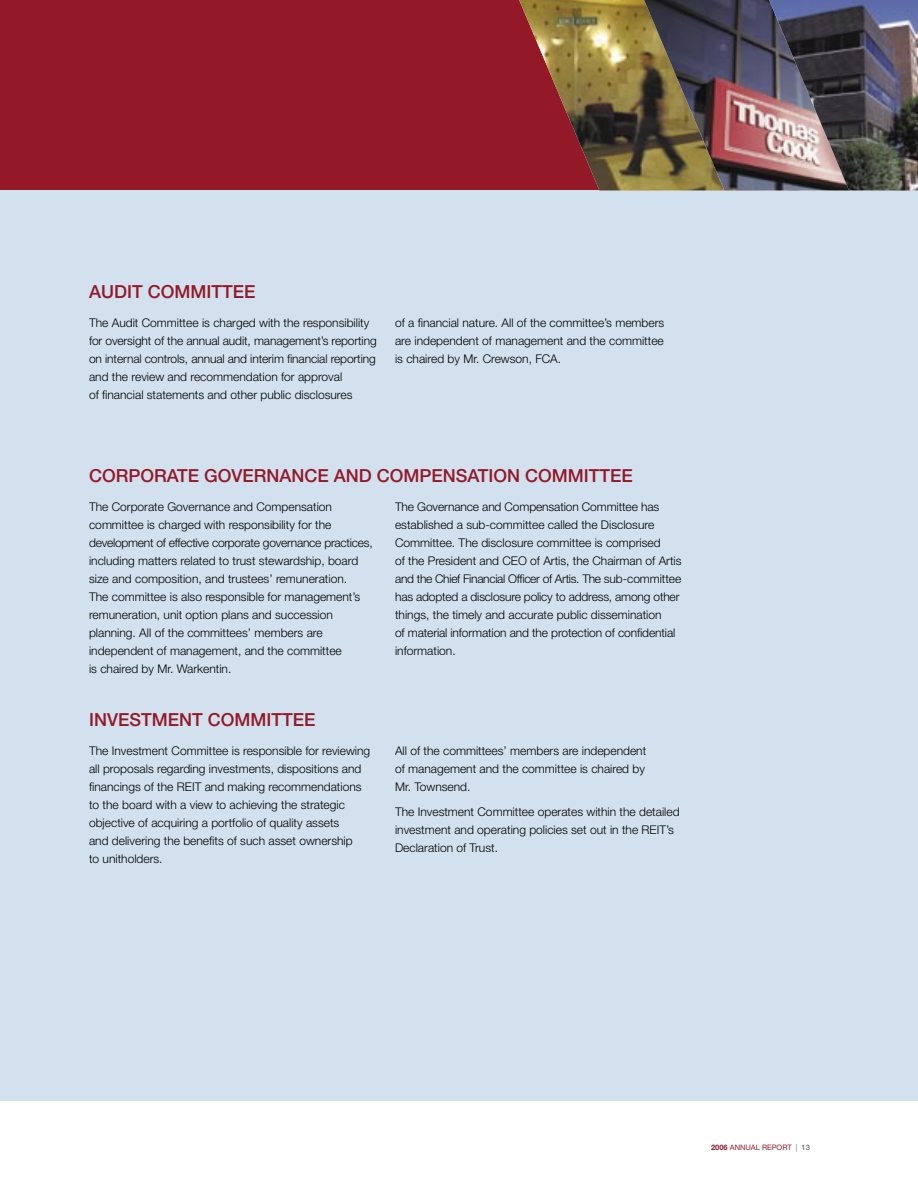
<style>
.page{position:relative;width:918px;height:1188px;background:#fff}
.page>*{position:absolute;margin:0;border:0;box-sizing:border-box;transform-origin:0 0}
.t1{font:500 18px "Helvetica Neue LT Std";color:#931929}
.t2{font:300 12px/18px "Helvetica Neue LT Std";color:#000}
.t3{font:7.5px "Helvetica Neue LT Std";color:#931929}
.s1{font-weight:700}
.s2{color:#606972}
.s3{font-weight:500;color:#606972}
</style>
<div class="page">
<div style="left:0;top:190px;width:918px;height:911px;background:#d3e1ee"></div>
<div style="left:89px;top:318px;width:280px;height:12px;background:#d3e1ee"></div>
<div style="left:89px;top:337px;width:288px;height:11px;background:#d3e1ee"></div>
<div style="left:90px;top:355px;width:286px;height:11px;background:#d3e1ee"></div>
<div style="left:89px;top:373px;width:253px;height:10px;background:#d3e1ee"></div>
<div style="left:90px;top:391px;width:262px;height:10px;background:#d3e1ee"></div>
<div style="left:396px;top:319px;width:268px;height:8px;background:#d3e1ee"></div>
<div style="left:395px;top:337px;width:269px;height:11px;background:#d3e1ee"></div>
<div style="left:396px;top:354px;width:169px;height:11px;background:#d3e1ee"></div>
<div style="left:89px;top:502px;width:243px;height:11px;background:#d3e1ee"></div>
<div style="left:90px;top:520px;width:241px;height:11px;background:#d3e1ee"></div>
<div style="left:90px;top:538px;width:282px;height:11px;background:#d3e1ee"></div>
<div style="left:90px;top:556px;width:268px;height:11px;background:#d3e1ee"></div>
<div style="left:89px;top:574px;width:261px;height:11px;background:#d3e1ee"></div>
<div style="left:89px;top:592px;width:271px;height:11px;background:#d3e1ee"></div>
<div style="left:90px;top:610px;width:243px;height:11px;background:#d3e1ee"></div>
<div style="left:90px;top:628px;width:233px;height:11px;background:#d3e1ee"></div>
<div style="left:90px;top:646px;width:252px;height:11px;background:#d3e1ee"></div>
<div style="left:90px;top:664px;width:140px;height:11px;background:#d3e1ee"></div>
<div style="left:395px;top:502px;width:264px;height:11px;background:#d3e1ee"></div>
<div style="left:396px;top:520px;width:258px;height:9px;background:#d3e1ee"></div>
<div style="left:396px;top:538px;width:265px;height:11px;background:#d3e1ee"></div>
<div style="left:396px;top:556px;width:286px;height:10px;background:#d3e1ee"></div>
<div style="left:395px;top:574px;width:286px;height:9px;background:#d3e1ee"></div>
<div style="left:396px;top:592px;width:283px;height:11px;background:#d3e1ee"></div>
<div style="left:395px;top:610px;width:267px;height:11px;background:#d3e1ee"></div>
<div style="left:396px;top:628px;width:279px;height:11px;background:#d3e1ee"></div>
<div style="left:396px;top:646px;width:63px;height:9px;background:#d3e1ee"></div>
<div style="left:89px;top:746px;width:281px;height:11px;background:#d3e1ee"></div>
<div style="left:89px;top:764px;width:272px;height:11px;background:#d3e1ee"></div>
<div style="left:89px;top:782px;width:273px;height:11px;background:#d3e1ee"></div>
<div style="left:89px;top:800px;width:256px;height:11px;background:#d3e1ee"></div>
<div style="left:90px;top:818px;width:249px;height:11px;background:#d3e1ee"></div>
<div style="left:89px;top:836px;width:264px;height:11px;background:#d3e1ee"></div>
<div style="left:89px;top:854px;width:73px;height:9px;background:#d3e1ee"></div>
<div style="left:395px;top:746px;width:251px;height:11px;background:#d3e1ee"></div>
<div style="left:396px;top:764px;width:249px;height:11px;background:#d3e1ee"></div>
<div style="left:396px;top:782px;width:73px;height:9px;background:#d3e1ee"></div>
<div style="left:395px;top:807px;width:285px;height:11px;background:#d3e1ee"></div>
<div style="left:396px;top:825px;width:278px;height:11px;background:#d3e1ee"></div>
<div style="left:396px;top:843px;width:105px;height:9px;background:#d3e1ee"></div>
<div style="left:0;top:0;width:918px;height:190px;background:#931929"></div>
<img style="left:514px;top:0;width:404px;height:191px">
<img style="left:763px;top:0;width:155px;height:190px">
<h1 class="t1" style="left:89px;top:281px;width:168px">AUDIT COMMITTEE</h1>
<p class="t2" style="left:89px;top:314px;width:289px">The Audit Committee is charged with the responsibility for oversight of the annual audit, management’s reporting on internal controls, annual and interim financial reporting and the review and recommendation for approval<br>of financial statements and other public disclosures</p>
<p class="t2" style="left:395px;top:314px;width:271px;text-align:justify">of a financial nature. All of the committee’s members are independent of management and the committee is chaired by Mr. Crewson, FCA.</p>
<h1 class="t1" style="left:89px;top:465px;width:545px">CORPORATE GOVERNANCE AND COMPENSATION COMMITTEE</h1>
<p class="t2" style="left:89px;top:497px;width:285px">The Corporate Governance and Compensation committee is charged with responsibility for the development of effective corporate governance practices, including matters related to trust stewardship, board size and composition, and trustees’ remuneration.<br>The committee is also responsible for management’s remuneration, unit option plans and succession planning. All of the committees’ members are independent of management, and the committee<br>is chaired by Mr. Warkentin.</p>
<p class="t2" style="left:395px;top:497px;width:288px">The Governance and Compensation Committee has established a sub-committee called the Disclosure Committee. The disclosure committee is comprised<br>of the President and CEO of Artis, the Chairman of Artis and the Chief Financial Officer of Artis. The sub-committee has adopted a disclosure policy to address, among other things, the timely and accurate public dissemination<br>of material information and the protection of confidential information.</p>
<h1 class="t1" style="left:89px;top:709px;width:228px">INVESTMENT COMMITTEE</h1>
<p class="t2" style="left:89px;top:741px;width:283px">The Investment Committee is responsible for reviewing all proposals regarding investments, dispositions and financings of the REIT and making recommendations to the board with a view to achieving the strategic objective of acquiring a portfolio of quality assets<br>and delivering the benefits of such asset ownership<br>to unitholders.</p>
<p class="t2" style="left:395px;top:741px;width:253px;text-align:justify">All of the committees’ members are independent of management and the committee is chaired by Mr. Townsend.</p>
<p class="t2" style="left:395px;top:802px;width:286px">The Investment Committee operates within the detailed investment and operating policies set out in the REIT’s<br>Declaration of Trust.</p>
<p class="t3" style="left:711px;top:1143px;width:100px"><span class="s1">2006</span> ANNUAL REPORT <span class="s2">|</span> <span class="s3">13</span></p>
</div>
